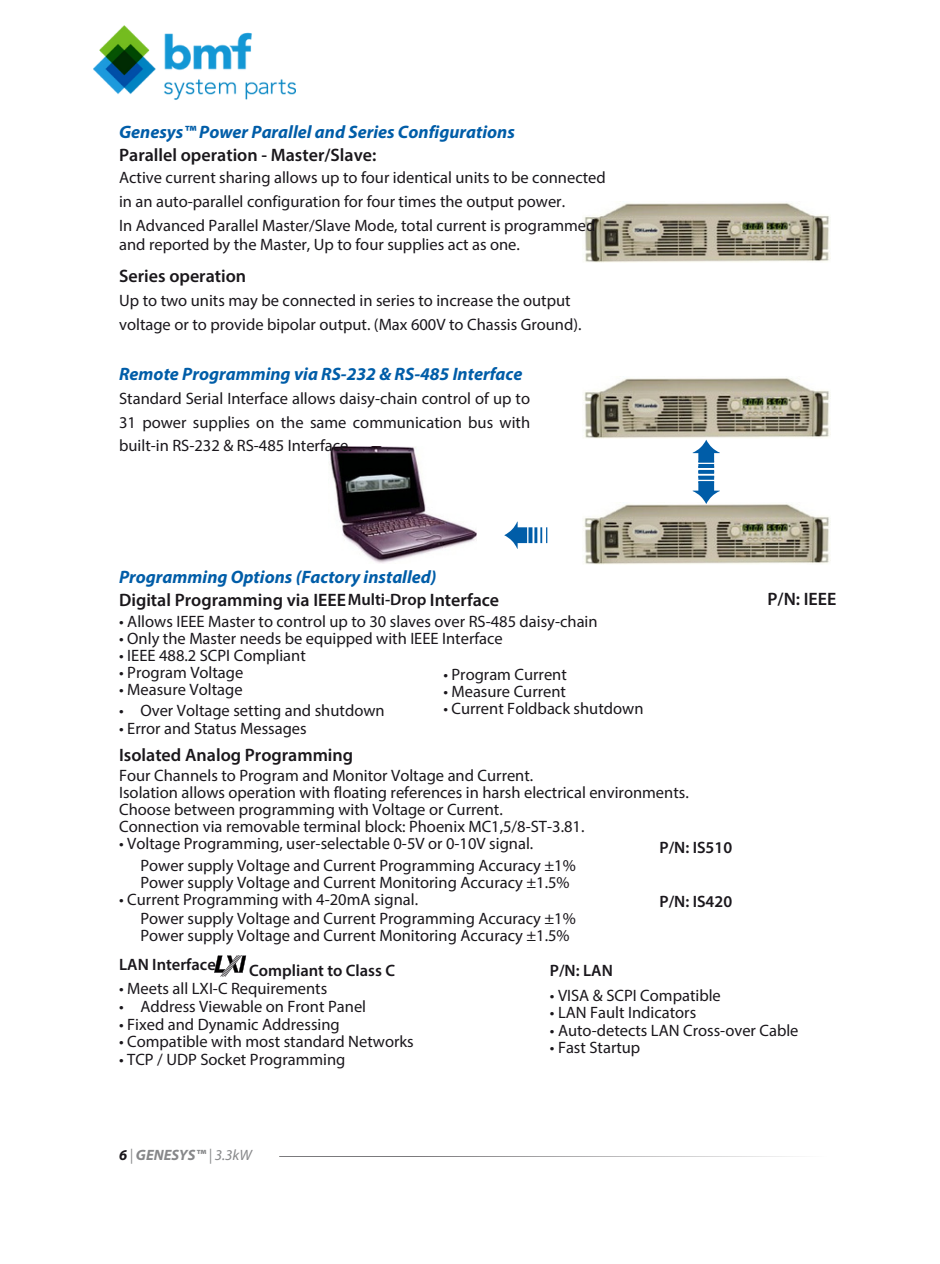
<style>
.page{position:relative;width:940px;height:1264px;background:#fff}
.page>*{position:absolute;margin:0;border:0;box-sizing:border-box;transform-origin:0 0}
.t1{font:italic 700 18px/22.5px "Myriad Pro";color:#005da8}
.t2{font:600 18px "Myriad Pro";color:#1a171b}
.t3{font:16.5px/23.7px "Myriad Pro";color:#1a171c}
.t4{font:600 16.5px "Myriad Pro";color:#1a171c}
.t5{font:italic 700 15px "Myriad Pro";color:#87888a}
.s1{font-weight:600;font-style:normal;color:#1a171b}
.s2{font-size:16.5px;color:#1a171c}
.s3{color:#1a171c}
.s4{font-weight:400}
</style>
<div class="page">
<svg style="left:214px;top:955px;width:32px;height:21px"></svg>
<img style="left:329px;top:446px;width:147px;height:117px">
<img style="left:584px;top:203px;width:245px;height:60px">
<img style="left:584px;top:378px;width:245px;height:60px">
<img style="left:584px;top:504px;width:245px;height:60px">
<svg style="left:504px;top:521px;width:43px;height:28px"></svg>
<svg style="left:692px;top:439px;width:27px;height:65px"></svg>
<img style="left:94px;top:25px;width:201px;height:75px">
<h2 class="t1" style="left:119px;top:123px;width:397px">Genesys™ Power Parallel and Series Configurations<br><span class="s1">Parallel operation - Master/Slave:</span></h2>
<h2 class="t3" style="left:119px;top:167px;width:488px">Active current sharing allows up to four identical units to be connected in an auto-parallel configuration for four times the output power.<br>In Advanced Parallel Master/Slave Mode, total current is programmed</h2>
<h2 class="t3" style="left:119px;top:234px;width:402px">and reported by the Master, Up to four supplies act as one.</h2>
<h3 class="t2" style="left:119px;top:269px;width:129px">Series operation</h3>
<h3 class="t3" style="left:119px;top:290px;width:464px">Up to two units may be connected in series to increase the output voltage or to provide bipolar output. (Max 600V to Chassis Ground).</h3>
<h2 class="t1" style="left:119px;top:364px;width:405px">Remote Programming via RS-232 &amp; RS-485 Interface</h2>
<h2 class="t3" style="left:119px;top:388px;width:412px;text-align:justify">Standard Serial Interface allows daisy-chain control of up to 31 power supplies on the same communication bus with built-in RS-232 &amp; RS-485 Interface.</h2>
<p class="t1" style="left:119px;top:567px;width:319px">Programming Options (Factory installed)</p>
<p class="t2" style="left:119px;top:592px;width:381px">Digital Programming via IEEE<span class="s2">Multi-Drop</span> Interface</p>
<h3 class="t3" style="left:119px;top:611px;width:480px">• Allows IEEE Master to control up to 30 slaves over RS-485 daisy-chain</h3>
<h3 class="t3" style="left:119px;top:628px;width:385px">• Only the Master needs be equipped with IEEE Interface</h3>
<h3 class="t3" style="left:119px;top:645px;width:188px">• IEEE 488.2 SCPI Compliant</h3>
<h3 class="t3" style="left:119px;top:662px;width:126px">• Program Voltage</h3>
<h3 class="t3" style="left:119px;top:678px;width:125px">• Measure Voltage</h3>
<h3 class="t3" style="left:443px;top:664px;width:125px">• Program Current</h3>
<h3 class="t3" style="left:443px;top:681px;width:124px">• Measure Current</h3>
<h3 class="t3" style="left:119px;top:699px;width:6px">•</h3>
<h1 class="t3" style="left:140px;top:699px;width:246px">Over Voltage setting and shutdown</h1>
<h3 class="t3" style="left:443px;top:698px;width:202px">• Current Foldback shutdown</h3>
<h3 class="t3" style="left:119px;top:717px;width:189px">• Error and Status Messages</h3>
<p class="t2" style="left:119px;top:747px;width:235px">Isolated Analog Programming</p>
<p class="t3" style="left:119px;top:768px;width:571px;line-height:16.8px">Four Channels to Program and Monitor Voltage and Current.<br>Isolation allows operation with floating references in harsh electrical environments.<br>Choose between programming with Voltage or Current.<br>Connection via removable terminal block: Phoenix MC1,5/8-ST-3.81.</p>
<p class="t3" style="left:119px;top:832px;width:415px">• Voltage Programming, user-selectable 0-5V or 0-10V signal.</p>
<h1 class="t4" style="left:659px;top:841px;width:74px">P/N: IS510</h1>
<h3 class="t3" style="left:140px;top:858px;width:437px;line-height:16.8px">Power supply Voltage and Current Programming Accuracy ±1%<br>Power supply Voltage and Current Monitoring Accuracy ±1.5%</h3>
<h3 class="t3" style="left:119px;top:889px;width:300px">• Current Programming with 4-20mA signal.</h3>
<h1 class="t4" style="left:659px;top:894px;width:74px">P/N: IS420</h1>
<h2 class="t2" style="left:767px;top:592px;width:70px">P/N: IEEE</h2>
<h3 class="t3" style="left:140px;top:911px;width:437px;line-height:16.8px">Power supply Voltage and Current Programming Accuracy ±1%<br>Power supply Voltage and Current Monitoring Accuracy ±1.5%</h3>
<h2 class="t4" style="left:249px;top:963px;width:147px">Compliant to Class C</h2>
<h3 class="t4" style="left:549px;top:963px;width:64px">P/N: LAN</h3>
<h3 class="t3" style="left:549px;top:984px;width:172px">• VISA &amp; SCPI Compatible</h3>
<h3 class="t3" style="left:549px;top:1001px;width:148px">• LAN Fault Indicators</h3>
<h3 class="t3" style="left:549px;top:1019px;width:250px">• Auto-detects LAN Cross-over Cable</h3>
<h3 class="t3" style="left:549px;top:1036px;width:92px">• Fast Startup</h3>
<h3 class="t4" style="left:119px;top:957px;width:98px">LAN Interface</h3>
<h3 class="t3" style="left:119px;top:978px;width:210px">• Meets all LXI-C Requirements</h3>
<h3 class="t3" style="left:140px;top:995px;width:227px">Address Viewable on Front Panel</h3>
<h3 class="t3" style="left:119px;top:995px;width:6px">•</h3>
<h3 class="t3" style="left:119px;top:1013px;width:222px">• Fixed and Dynamic Addressing</h3>
<h3 class="t3" style="left:119px;top:1030px;width:296px">• Compatible with most standard Networks</h3>
<h3 class="t3" style="left:119px;top:1048px;width:228px">• TCP / UDP Socket Programming</h3>
<p class="t5" style="left:119px;top:1149px;width:134px"><span class="s3">6</span> <span class="s4">|</span> GENESYS™ <span class="s4">| 3.3kW</span></p>
</div>
